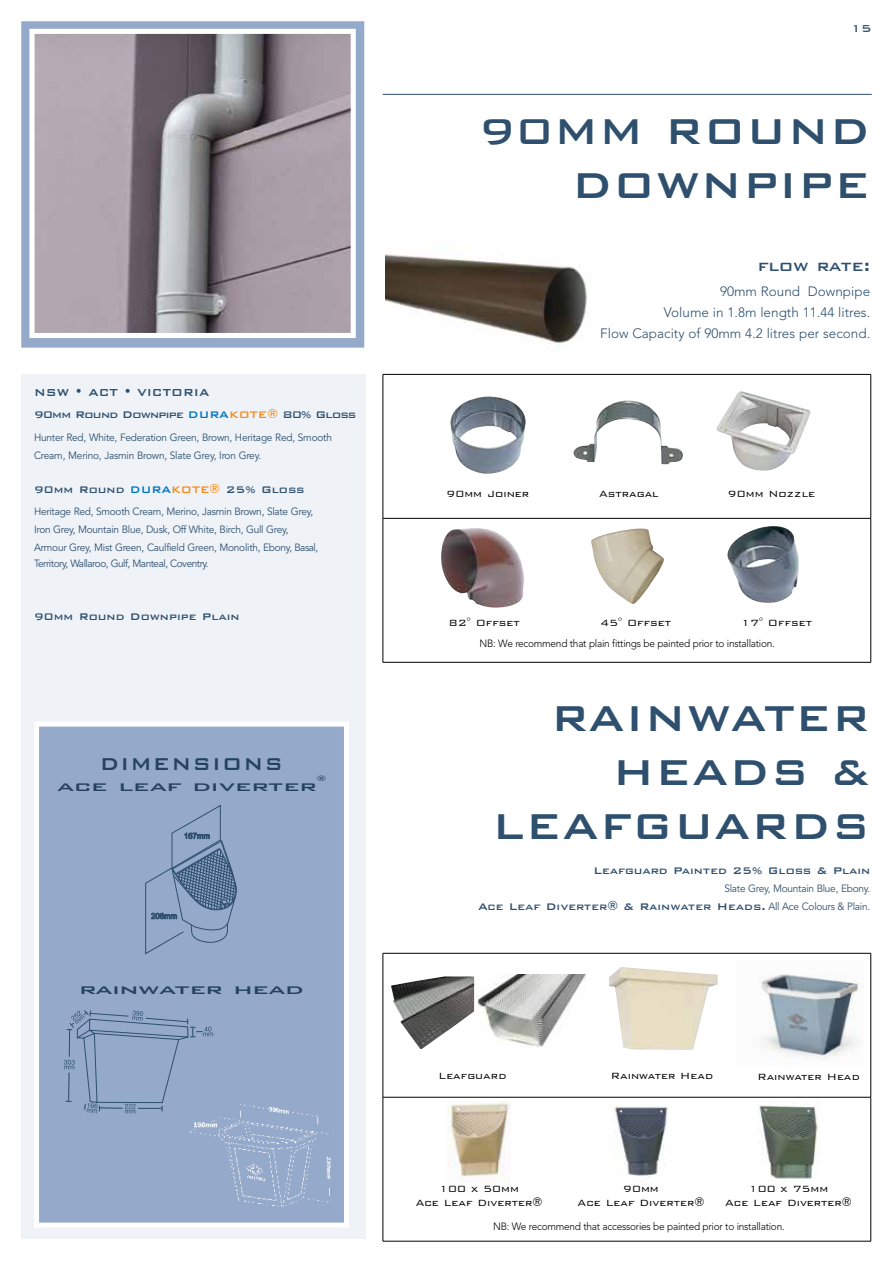
<style>
.page{position:relative;width:893px;height:1263px;background:#fff}
.page>*{position:absolute;margin:0;border:0;box-sizing:border-box;transform-origin:0 0}
.t1{font:500 48px/54px "Bank Gothic BT";letter-spacing:.01em;color:#2e506e;text-align:right}
.t2{font:500 22.95px "Bank Gothic BT";letter-spacing:.05em;color:#25435e}
.t3{font:500 19.5px "Bank Gothic BT";color:#2e506e}
.t4{font:500 18px "Bank Gothic BT";letter-spacing:-.02em;color:#25435e;scale:1.5 1}
.t5{font:300 13.5px/21px "Avenir";color:#2e506e;text-align:right}
.t6{font:500 13.5px "Bank Gothic BT";color:#2e506e}
.t7{font:500 12.75px "Bank Gothic BT";color:#2e506e}
.t8{font:500 12.75px "Bank Gothic BT";letter-spacing:-.055em;color:#2e506e}
.t9{font:300 12px/14.4px "Bank Gothic BT";color:#000;text-align:center}
.t10{font:10.5px/18px "Avenir";letter-spacing:-.025em;color:#2e506e;scale:.96 1}
.t11{font:300 10.5px "Avenir";letter-spacing:-.025em;color:#000;scale:.96 1}
.t12{font:10.5px "Avenir";letter-spacing:-.05em;color:#2e506e;scale:.96 1}
.t13{font:500 7.5px "Bank Gothic BT";color:#25435e;scale:1.5 1}
.s1{color:#0076c0}
.s2{color:#f78e1e}
.s3{font-family:"Avenir";font-weight:400;font-size:10.5px}
</style>
<div class="page">
<div style="left:21px;top:374px;width:345px;height:865px;background:#eff2f7"></div>
<div style="left:21px;top:21px;width:343px;height:327px;background:#95a9cb;border:4px solid #95a9cb"></div>
<img style="left:35px;top:35px;width:315px;height:297px">
<div style="left:29px;top:29px;width:327px;height:309px;border:5px solid #fff"></div>
<hr style="left:383px;top:94px;width:489px;height:1px;background:#2e506e">
<div style="left:34px;top:721px;width:315px;height:507px;background:#95a9cb;border:5px solid #fff"></div>
<hr style="left:383px;top:953px;width:488px;height:1px;background:#000">
<hr style="left:383px;top:953px;width:1px;height:144px;background:#000">
<hr style="left:870px;top:953px;width:1px;height:144px;background:#000">
<hr style="left:383px;top:1097px;width:488px;height:1px;background:#000">
<hr style="left:383px;top:1097px;width:1px;height:144px;background:#000">
<hr style="left:870px;top:1097px;width:1px;height:144px;background:#000">
<hr style="left:383px;top:1241px;width:488px;height:1px;background:#000">
<hr style="left:383px;top:374px;width:488px;height:1px;background:#000">
<hr style="left:383px;top:375px;width:1px;height:143px;background:#000">
<hr style="left:870px;top:375px;width:1px;height:143px;background:#000">
<hr style="left:383px;top:518px;width:488px;height:1px;background:#000">
<hr style="left:383px;top:518px;width:1px;height:144px;background:#000">
<hr style="left:870px;top:518px;width:1px;height:144px;background:#000">
<hr style="left:383px;top:662px;width:488px;height:1px;background:#000">
<img style="left:609px;top:967px;width:109px;height:83px">
<img style="left:391px;top:976px;width:63px;height:20px">
<img style="left:717px;top:391px;width:94px;height:80px">
<img style="left:573px;top:400px;width:110px;height:64px">
<img style="left:441px;top:528px;width:83px;height:80px">
<img style="left:450px;top:396px;width:76px;height:78px">
<img style="left:591px;top:529px;width:73px;height:75px">
<img style="left:727px;top:526px;width:72px;height:77px">
<svg style="left:145px;top:805px;width:92px;height:149px"></svg>
<img style="left:448px;top:1101px;width:62px;height:76px">
<img style="left:613px;top:1106px;width:56px;height:71px">
<img style="left:757px;top:1101px;width:61px;height:78px">
<svg style="left:64px;top:1010px;width:149px;height:103px"></svg>
<img style="left:385px;top:254px;width:202px;height:93px">
<img style="left:760px;top:974px;width:99px;height:87px">
<img style="left:178px;top:1084px;width:153px;height:123px">
<img style="left:477px;top:975px;width:109px;height:72px">
<p class="t6" style="left:34px;top:385px;width:177px">NSW • ACT • VICTORIA</p>
<p class="t8" style="left:34px;top:408px;width:324px">90mm Round Downpipe <span class="s1">DURA</span><span class="s2">KOTE®</span> 80% Gloss</p>
<p class="t10" style="left:34px;top:428px;width:312px">Hunter Red, White, Federation Green, Brown, Heritage Red, Smooth<br>Cream, Merino, Jasmin Brown, Slate Grey, Iron Grey.</p>
<p class="t7" style="left:34px;top:482px;width:272px">90mm Round <span class="s1">DURA</span><span class="s2">KOTE®</span> 25% Gloss</p>
<p class="t10" style="left:34px;top:503px;width:298px">Heritage Red, Smooth Cream, Merino, Jasmin Brown, Slate Grey,<br>Iron Grey, Mountain Blue, Dusk, Off White, Birch, Gull Grey,<br>Armour Grey, Mist Green, Caulfield Green, Monolith, Ebony, Basal,</p>
<p class="t12" style="left:34px;top:558px;width:184px">Territory, Wallaroo, Gulf, Manteal, Coventry.</p>
<p class="t7" style="left:34px;top:610px;width:207px">90mm Round Downpipe Plain</p>
<h2 class="t2" style="left:100px;top:751px;width:185px">DIMENSIONS</h2>
<h3 class="t4" style="left:57px;top:776px;width:175px">ace leaf diverter</h3>
<p class="t13" style="left:317px;top:775px;width:8px">®</p>
<h3 class="t4" style="left:79px;top:979px;width:151px">rainwater head</h3>
<p class="t6" style="left:851px;top:21px;width:22px">15</p>
<h1 class="t1" style="left:479px;top:103px;width:393px">90MM ROUND<br>DOWNPIPE</h1>
<h3 class="t3" style="left:758px;top:256px;width:114px">flow rate:</h3>
<p class="t9" style="left:446px;top:486px;width:84px">90mm Joiner</p>
<p class="t9" style="left:449px;top:616px;width:73px">82° Offset</p>
<p class="t5" style="left:600px;top:281px;width:271px">90mm Round Downpipe<br>Volume in 1.8m length 11.44 litres.<br>Flow Capacity of 90mm 4.2 litres per second.</p>
<p class="t9" style="left:599px;top:486px;width:61px">Astragal</p>
<p class="t9" style="left:600px;top:615px;width:73px">45° Offset</p>
<p class="t9" style="left:728px;top:486px;width:89px">90mm Nozzle</p>
<p class="t9" style="left:741px;top:615px;width:73px">17° Offset</p>
<p class="t11" style="left:480px;top:637px;width:309px">NB: We recommend that plain fittings be painted prior to installation.</p>
<h1 class="t1" style="left:492px;top:690px;width:380px">RAINWATER<br>HEADS &amp;<br>LEAFGUARDS</h1>
<p class="t7" style="left:594px;top:864px;width:278px">Leafguard Painted 25% Gloss &amp; Plain</p>
<p class="t10" style="left:724px;top:880px;width:153px">Slate Grey, Mountain Blue, Ebony.</p>
<p class="t7" style="left:478px;top:900px;width:394px">Ace Leaf Diverter® &amp; Rainwater Heads. <span class="s3">All Ace Colours &amp; Plain.</span></p>
<p class="t9" style="left:438px;top:1068px;width:70px">Leafguard</p>
<p class="t9" style="left:611px;top:1068px;width:104px">Rainwater Head</p>
<p class="t9" style="left:757px;top:1069px;width:104px">Rainwater Head</p>
<p class="t9" style="left:416px;top:1181px;width:128px">100 x 50mm<br>Ace Leaf Diverter®</p>
<p class="t9" style="left:578px;top:1181px;width:128px">90mm<br>Ace Leaf Diverter®</p>
<p class="t9" style="left:725px;top:1181px;width:128px">100 x 75mm<br>Ace Leaf Diverter®</p>
<p class="t11" style="left:493px;top:1220px;width:305px">NB: We recommend that accessories be painted prior to installation.</p>
</div>
